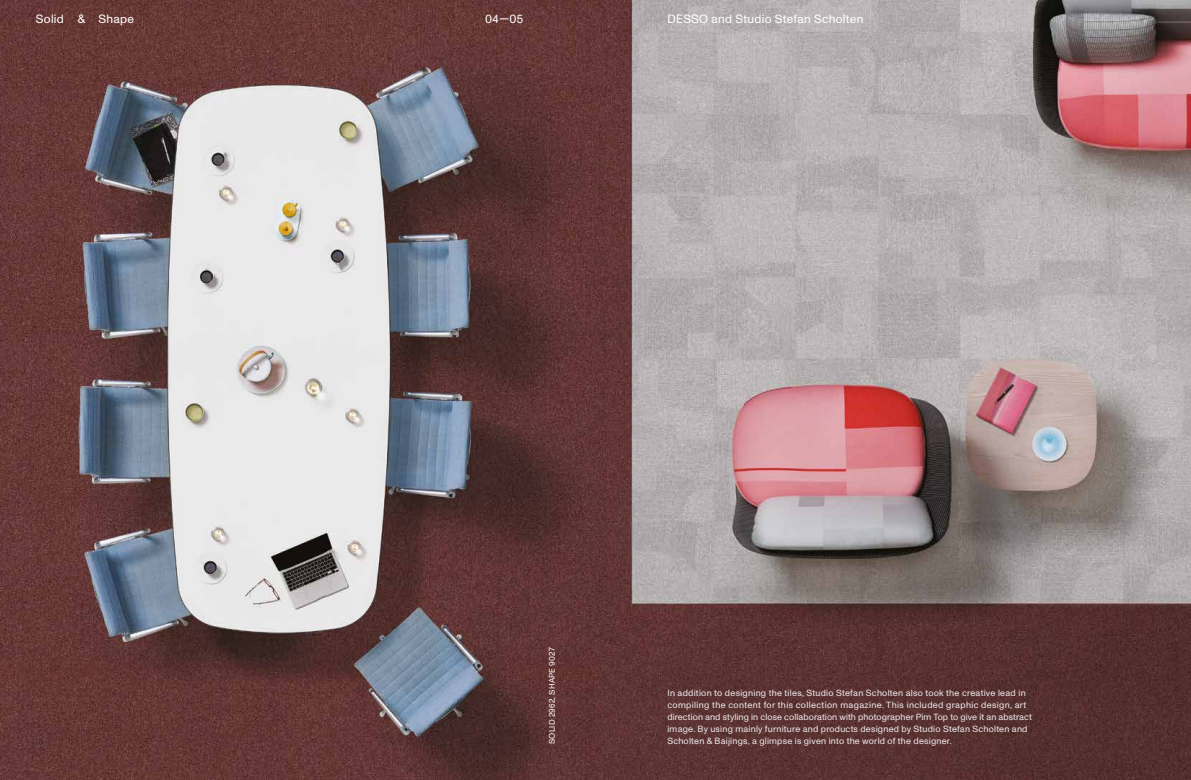
<style>
.page{position:relative;width:1191px;height:780px;background:#fff}
.page>*{position:absolute;margin:0;border:0;box-sizing:border-box;transform-origin:0 0}
.t1{font:12px "ABC Monument Grotesk";letter-spacing:.025em;color:#fff}
.t2{font:9px/12px "ABC Monument Grotesk";letter-spacing:.025em;color:#fff}
.t3{font:8.2px "ABC Monument Grotesk";letter-spacing:.025em;color:#fff}
</style>
<div class="page">
<img style="left:0;top:0;width:1191px;height:780px">
<h1 class="t1" style="left:36px;top:12px;width:100px">Solid &amp; Shape</h1>
<h1 class="t1" style="left:485px;top:12px;width:40px">04—05</h1>
<h1 class="t1" style="left:667px;top:12px;width:197px">DESSO and Studio Stefan Scholten</h1>
<p class="t3" style="left:547px;top:744px;width:98px;rotate:-90deg">SOLID 2962, SHAPE 9027</p>
<p class="t2" style="left:667px;top:686px;width:366px">In addition to designing the tiles, Studio Stefan Scholten also took the creative lead in compiling the content for this collection magazine. This included graphic design, art direction and styling in close collaboration with photographer Pim Top to give it an abstract image. By using mainly furniture and products designed by Studio Stefan Scholten and Scholten &amp; Baijings, a glimpse is given into the world of the designer.</p>
</div>
